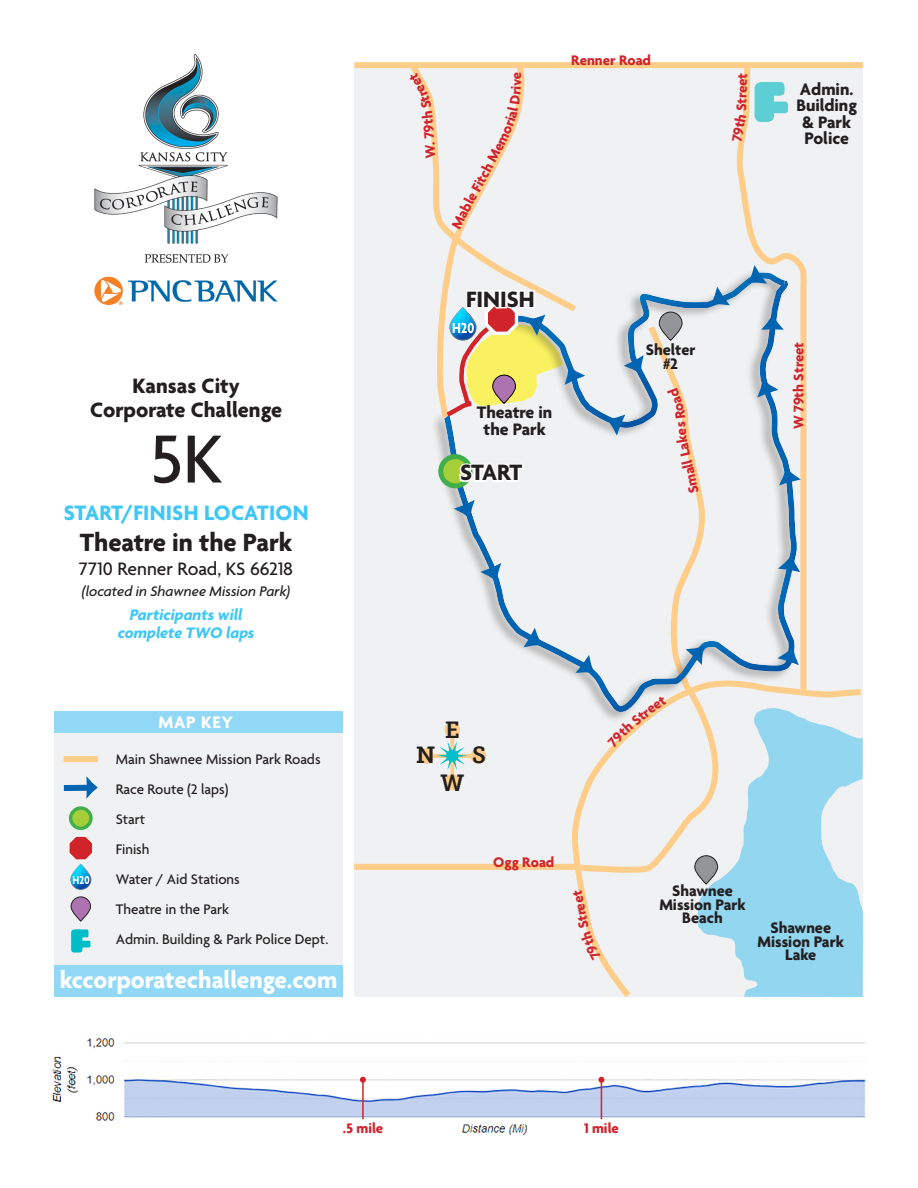
<style>
.page{position:relative;width:918px;height:1188px;background:#fff}
.page>*{position:absolute;margin:0;border:0;box-sizing:border-box;transform-origin:0 0}
.t1{font:500 73.5px "Agenda";color:#231f20}
.t2{font:700 27px "Agenda";color:#231f20}
.t3{font:700 25.5px "Agenda";color:#fff}
.t4{font:700 24px "Agenda";color:#231f20}
.t5{font:23.4px "Museo Slab 700";color:#231f20}
.t6{font:700 22.5px "Agenda";color:#231f20}
.t7{font:700 22.5px "Agenda";letter-spacing:.01em;color:#40c7f4}
.t8{font:500 19.5px "Agenda";color:#231f20}
.t9{font:700 18px/16.5px "Agenda";color:#231f20}
.t10{font:700 18px "Agenda";letter-spacing:.04em;color:#fff}
.t11{font:700 16.5px/13.5px "Agenda";color:#231f20;text-align:center}
.t12{font:italic 700 16.5px "Agenda";color:#40c7f4}
.t13{font:500 15px "Agenda";color:#231f20}
.t14{font:700 15px "Agenda";color:#d1232a}
.t15{font:italic 500 15px "Agenda";color:#231f20}
</style>
<div class="page">
<div style="left:354px;top:65px;width:509px;height:932px;background:#f0f1f2"></div>
<img style="left:95px;top:54px;width:182px;height:251px">
<svg style="left:801px;top:261px;width:6px;height:418px;background:#fcd094"></svg>
<div style="left:354px;top:864px;width:222px;height:6px;background:#fecd8a"></div>
<svg style="left:576px;top:679px;width:288px;height:318px"></svg>
<svg style="left:697px;top:708px;width:166px;height:289px;fill:#92d6f0"></svg>
<svg style="left:695px;top:856px;width:23px;height:28px"></svg>
<div style="left:694px;top:855px;width:24px;height:29px;border:1px solid #231f20;border-radius:11px"></div>
<div style="left:354px;top:62px;width:509px;height:6px;background:#fecd8a"></div>
<img style="left:52px;top:1038px;width:814px;height:98px">
<hr style="left:362px;top:1080px;width:2px;height:39px;background:#d1232a">
<svg style="left:360px;top:1077px;width:6px;height:6px"></svg>
<hr style="left:601px;top:1080px;width:1px;height:39px;background:#d1232a">
<svg style="left:598px;top:1077px;width:6px;height:6px"></svg>
<div style="left:54px;top:716px;width:289px;height:249px;background:#f0f1f2"></div>
<div style="left:64px;top:756px;width:34px;height:6px;background:#fecd8a"></div>
<svg style="left:71px;top:897px;width:20px;height:24px"></svg>
<div style="left:71px;top:897px;width:20px;height:24px;border:1px solid #231f20;border-radius:10px"></div>
<svg style="left:71px;top:808px;width:20px;height:20px"></svg>
<div style="left:69px;top:806px;width:24px;height:24px;border:3px solid #40ae49;border-radius:50%"></div>
<div style="left:54px;top:711px;width:289px;height:22px;background:#91d8f7"></div>
<svg style="left:68px;top:836px;width:25px;height:54px"></svg>
<div style="left:54px;top:965px;width:289px;height:32px;background:#91d8f7"></div>
<div style="left:64px;top:785px;width:29px;height:6px;background:#0464b2"></div>
<svg style="left:86px;top:776px;width:12px;height:23px"></svg>
<div style="left:72px;top:941px;width:18px;height:6px;background:#00bec7"></div>
<div style="left:71px;top:929px;width:11px;height:24px;background:#00bec7;border-radius:3px"></div>
<div style="left:75px;top:929px;width:13px;height:8px;background:#00bec7"></div>
<svg style="left:578px;top:921px;width:23px;height:40px"></svg>
<svg style="left:408px;top:68px;width:393px;height:806px"></svg>
<p class="t6" style="left:132px;top:373px;width:109px">Kansas City</p>
<p class="t6" style="left:90px;top:397px;width:193px">Corporate Challenge</p>
<p class="t1" style="left:149px;top:419px;width:75px">5K</p>
<p class="t7" style="left:64px;top:501px;width:246px">START/FINISH LOCATION</p>
<p class="t2" style="left:80px;top:528px;width:214px">Theatre in the Park</p>
<p class="t8" style="left:79px;top:559px;width:216px">7710 Renner Road, KS 66218</p>
<p class="t15" style="left:82px;top:583px;width:210px">(located in Shawnee Mission Park)</p>
<p class="t12" style="left:130px;top:606px;width:114px">Participants will</p>
<p class="t12" style="left:118px;top:624px;width:138px">complete TWO laps</p>
<p class="t10" style="left:159px;top:713px;width:76px">MAP KEY</p>
<p class="t13" style="left:116px;top:751px;width:206px">Main Shawnee Mission Park Roads</p>
<p class="t13" style="left:116px;top:781px;width:114px">Race Route (2 laps)</p>
<p class="t13" style="left:116px;top:811px;width:31px">Start</p>
<p class="t13" style="left:116px;top:841px;width:35px">Finish</p>
<p class="t13" style="left:116px;top:871px;width:126px">Water / Aid Stations</p>
<p class="t13" style="left:116px;top:901px;width:115px">Theatre in the Park</p>
<p class="t13" style="left:116px;top:931px;width:214px">Admin. Building &amp; Park Police Dept.</p>
<p class="t3" style="left:60px;top:967px;width:279px">kccorporatechallenge.com</p>
<p class="t14" style="left:571px;top:52px;width:81px">Renner Road</p>
<p class="t14" style="left:463px;top:196px;width:28px;rotate:-61deg">e Fit</p>
<p class="t4" style="left:466px;top:286px;width:70px">FINISH</p>
<p class="t9" style="left:477px;top:405px;width:77px">Theatre in</p>
<p class="t9" style="left:483px;top:422px;width:64px">the Park</p>
<p class="t4" style="left:460px;top:460px;width:64px">START</p>
<p class="t11" style="left:646px;top:344px;width:51px">Shelter</p>
<p class="t11" style="left:663px;top:358px;width:16px">#2</p>
<p class="t14" style="left:734px;top:98px;width:27px;rotate:-89deg">reet</p>
<p class="t9" style="left:796px;top:82px;width:62px">Admin.<br>Building</p>
<p class="t9" style="left:802px;top:115px;width:51px">&amp; Park</p>
<p class="t9" style="left:804px;top:132px;width:46px">Police</p>
<p class="t14" style="left:791px;top:429px;width:89px;rotate:-90deg">W 79th Street</p>
<p class="t5" style="left:445px;top:717px;width:16px">E</p>
<p class="t5" style="left:440px;top:770px;width:25px">W</p>
<p class="t5" style="left:416px;top:742px;width:21px">N</p>
<p class="t5" style="left:472px;top:742px;width:15px">S</p>
<p class="t14" style="left:493px;top:854px;width:63px">Ogg Road</p>
<p class="t14" style="left:575px;top:923px;width:33px;rotate:-101deg">treet</p>
<p class="t11" style="left:659px;top:885px;width:88px">Shawnee<br>Mission Park<br>Beach</p>
<p class="t11" style="left:758px;top:922px;width:88px">Shawnee<br>Mission Park<br>Lake</p>
<p class="t14" style="left:343px;top:1121px;width:42px">.5 mile</p>
<p class="t14" style="left:584px;top:1121px;width:36px">1 mile</p>
</div>
